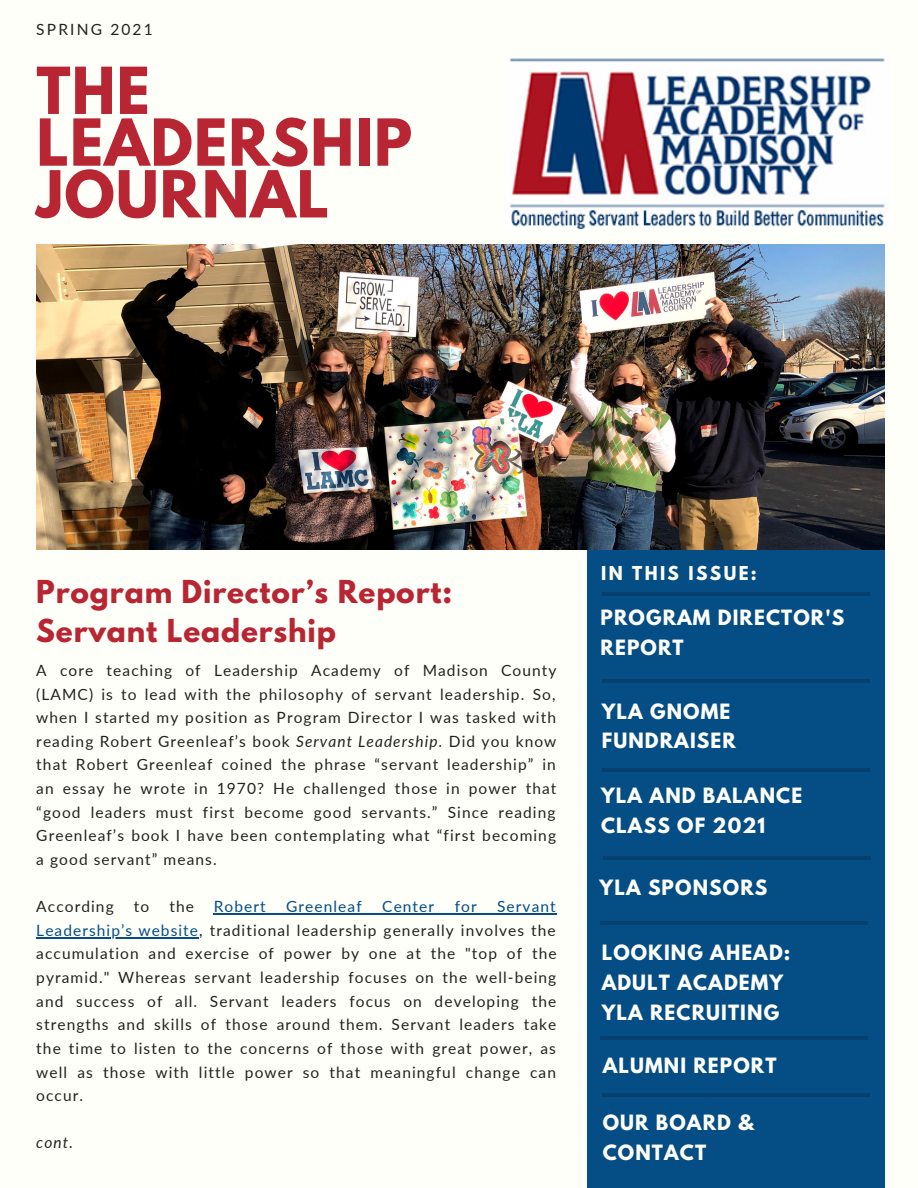
<style>
.page{position:relative;width:918px;height:1188px;background:#fffff9}
.page>*{position:absolute;margin:0;border:0;box-sizing:border-box;transform-origin:0 0}
.t1{font:700 57.45px/51.8px "League Spartan";letter-spacing:.02em;color:#b82634}
.t2{font:700 28.05px/39.2px "League Spartan";letter-spacing:.03em;color:#b82634}
.t3{font:700 18.6px/29.7px "League Spartan";letter-spacing:.06em;color:#fffff9}
.t4{font:700 16.95px "League Spartan";letter-spacing:.14em;color:#fffff9}
.t5{font:15.45px/23.7px "Lato";letter-spacing:.07em;color:#222;text-align:justify}
.t6{font:15.45px "Lato";letter-spacing:.07em;color:#054d85}
.t7{font:15.45px "Lato";letter-spacing:.14em;color:#222}
.t8{font:italic 15.45px "Lato";color:#222}
.s1{font-style:italic}
.s2{color:#054d85}
</style>
<div class="page">
<hr style="left:214px;top:913px;width:343px;height:1px;background:#054d85">
<hr style="left:36px;top:937px;width:163px;height:1px;background:#054d85">
<div style="left:587px;top:526px;width:297px;height:662px;background:#054d85"></div>
<hr style="left:602px;top:679px;width:267px;height:3px;background:#000">
<hr style="left:602px;top:768px;width:267px;height:3px;background:#000">
<hr style="left:601px;top:922px;width:267px;height:3px;background:#000">
<hr style="left:601px;top:1037px;width:267px;height:3px;background:#000">
<hr style="left:602px;top:592px;width:267px;height:4px;background:#044171">
<img style="left:36px;top:245px;width:849px;height:305px">
<img style="left:509px;top:58px;width:376px;height:171px">
<hr style="left:602px;top:1093px;width:267px;height:3px;background:#000">
<hr style="left:603px;top:856px;width:268px;height:3px;background:#000">
<p class="t7" style="left:36px;top:20px;width:118px">SPRING 2021</p>
<p class="t1" style="left:36px;top:72px;width:377px">THE<br>LEADERSHIP<br>JOURNAL</p>
<p class="t2" style="left:36px;top:576px;width:417px">Program Director’s Report:<br>Servant Leadership</p>
<p class="t5" style="left:36px;top:658px;width:522px">A core teaching of Leadership Academy of Madison County (LAMC) is to lead with the philosophy of servant leadership. So, when I started my position as Program Director I was tasked with reading Robert Greenleaf’s book <span class="s1">Servant Leadership</span>. Did you know that Robert Greenleaf coined the phrase “servant leadership” in an essay he wrote in 1970? He challenged those in power that “good leaders must first become good servants.” Since reading Greenleaf’s book I have been contemplating what “first becoming a good servant” means.</p>
<p class="t5" style="left:36px;top:894px;width:79px">According</p>
<p class="t5" style="left:134px;top:894px;width:17px">to</p>
<p class="t5" style="left:170px;top:894px;width:26px">the</p>
<p class="t6" style="left:214px;top:897px;width:53px">Robert</p>
<p class="t6" style="left:286px;top:897px;width:77px">Greenleaf</p>
<p class="t6" style="left:382px;top:897px;width:53px">Center</p>
<p class="t6" style="left:455px;top:897px;width:24px">for</p>
<p class="t5" style="left:36px;top:894px;width:522px;text-indent:461px"><span class="s2">Servant Leadership’s website</span>, traditional leadership generally involves the accumulation and exercise of power by one at the "top of the pyramid." Whereas servant leadership focuses on the well-being and success of all. Servant leaders focus on developing the strengths and skills of those around them. Servant leaders take the time to listen to the concerns of those with great power, as well as those with little power so that meaningful change can occur.</p>
<p class="t8" style="left:36px;top:1133px;width:38px">cont.</p>
<p class="t4" style="left:601px;top:564px;width:157px">IN THIS ISSUE:</p>
<p class="t3" style="left:601px;top:605px;width:245px">PROGRAM DIRECTOR'S</p>
<p class="t3" style="left:601px;top:635px;width:85px">REPORT</p>
<p class="t3" style="left:602px;top:699px;width:136px">YLA GNOME<br>FUNDRAISER</p>
<p class="t3" style="left:601px;top:783px;width:203px">YLA AND BALANCE</p>
<p class="t3" style="left:601px;top:813px;width:166px">CLASS OF 2021</p>
<p class="t3" style="left:600px;top:875px;width:169px">YLA SPONSORS</p>
<p class="t3" style="left:602px;top:940px;width:190px">LOOKING AHEAD:</p>
<p class="t3" style="left:602px;top:970px;width:183px">ADULT ACADEMY</p>
<p class="t3" style="left:602px;top:1000px;width:179px">YLA RECRUITING</p>
<p class="t3" style="left:603px;top:1053px;width:175px">ALUMNI REPORT</p>
<p class="t3" style="left:603px;top:1110px;width:153px">OUR BOARD &amp;</p>
<p class="t3" style="left:603px;top:1140px;width:105px">CONTACT</p>
</div>
